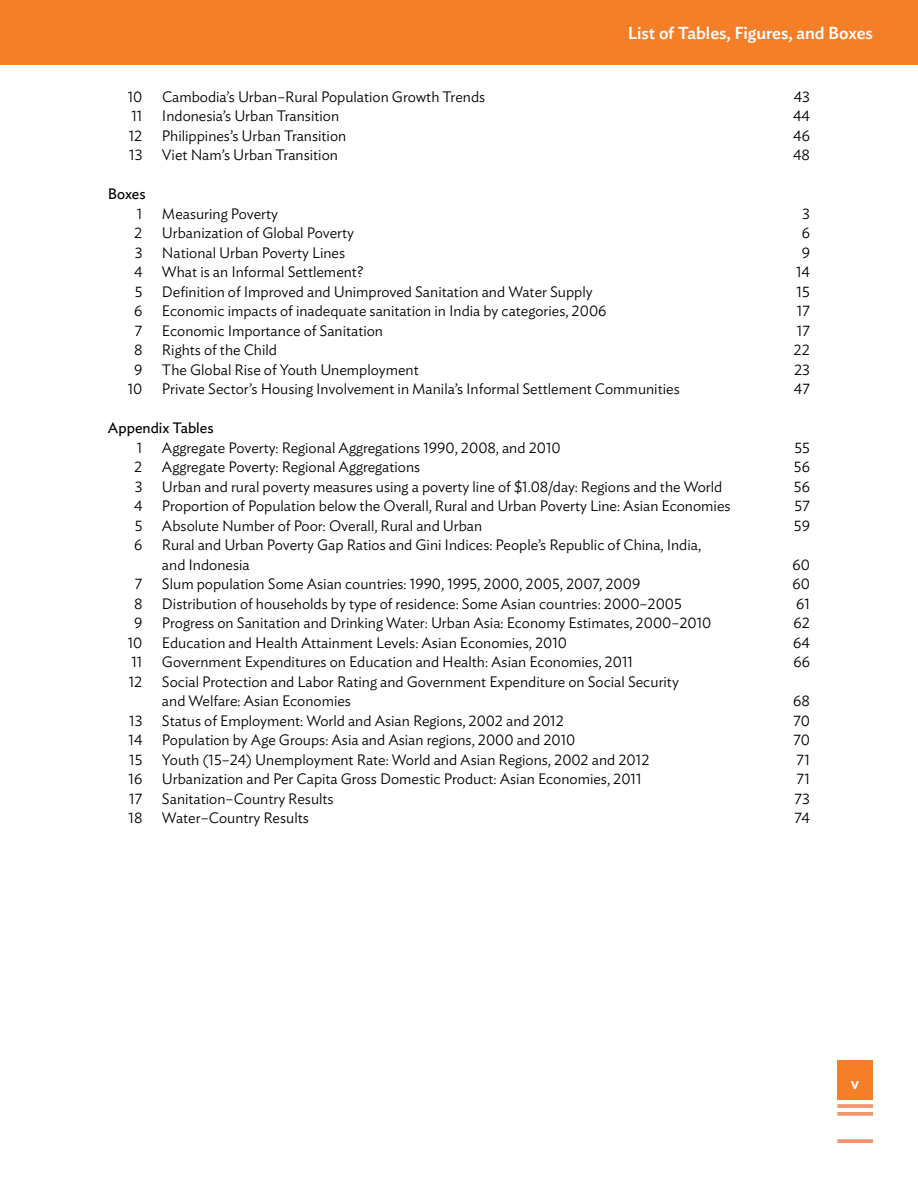
<style>
.page{position:relative;width:918px;height:1188px;background:#fff}
.page>*{position:absolute;margin:0;border:0;box-sizing:border-box;transform-origin:0 0}
.t1{font:500 17.25px "Ideal Sans";color:#fff}
.t2{font:500 16.8px "Ideal Sans";color:#fff}
.t3{font:300 15px/19.5px "Ideal Sans";color:#000}
.t4{font:15px "Ideal Sans";color:#000}
</style>
<div class="page">
<div style="left:837px;top:1060px;width:36px;height:40px;background:#f57e29"></div>
<svg style="left:837px;top:1104px;width:36px;height:4px"></svg>
<svg style="left:837px;top:1112px;width:36px;height:4px"></svg>
<svg style="left:837px;top:1139px;width:36px;height:4px"></svg>
<div style="left:0;top:0;width:918px;height:65px;background:#f57e29"></div>
<p class="t1" style="left:628px;top:20px;width:247px">List of Tables, Figures, and Boxes</p>
<p class="t3" style="left:128px;top:86px;width:16px">10</p>
<p class="t3" style="left:162px;top:86px;width:325px">Cambodia’s Urban–Rural Population Growth Trends</p>
<p class="t3" style="left:794px;top:86px;width:18px">43</p>
<p class="t3" style="left:131px;top:105px;width:13px">11</p>
<p class="t3" style="left:162px;top:105px;width:179px">Indonesia’s Urban Transition</p>
<p class="t3" style="left:793px;top:105px;width:18px">44</p>
<p class="t3" style="left:129px;top:125px;width:15px">12</p>
<p class="t3" style="left:162px;top:125px;width:186px">Philippines’s Urban Transition</p>
<p class="t3" style="left:793px;top:125px;width:18px">46</p>
<p class="t3" style="left:129px;top:144px;width:15px">13</p>
<p class="t3" style="left:162px;top:144px;width:177px">Viet Nam’s Urban Transition</p>
<p class="t3" style="left:793px;top:144px;width:18px">48</p>
<p class="t4" style="left:108px;top:183px;width:39px">Boxes</p>
<p class="t3" style="left:137px;top:203px;width:7px">1</p>
<p class="t3" style="left:162px;top:203px;width:118px">Measuring Poverty</p>
<p class="t3" style="left:802px;top:203px;width:9px">3</p>
<p class="t3" style="left:134px;top:222px;width:10px">2</p>
<p class="t3" style="left:162px;top:222px;width:194px">Urbanization of Global Poverty</p>
<p class="t3" style="left:802px;top:222px;width:10px">6</p>
<p class="t3" style="left:135px;top:242px;width:9px">3</p>
<p class="t3" style="left:162px;top:242px;width:185px">National Urban Poverty Lines</p>
<p class="t3" style="left:802px;top:242px;width:10px">9</p>
<p class="t3" style="left:134px;top:261px;width:10px">4</p>
<p class="t3" style="left:162px;top:261px;width:203px">What is an Informal Settlement?</p>
<p class="t3" style="left:796px;top:261px;width:15px">14</p>
<p class="t3" style="left:135px;top:281px;width:9px">5</p>
<p class="t3" style="left:162px;top:281px;width:432px">Definition of Improved and Unimproved Sanitation and Water Supply</p>
<p class="t3" style="left:797px;top:281px;width:15px">15</p>
<p class="t3" style="left:134px;top:300px;width:10px">6</p>
<p class="t3" style="left:162px;top:300px;width:446px">Economic impacts of inadequate sanitation in India by categories, 2006</p>
<p class="t3" style="left:797px;top:300px;width:15px">17</p>
<p class="t3" style="left:135px;top:320px;width:9px">7</p>
<p class="t3" style="left:162px;top:320px;width:223px">Economic Importance of Sanitation</p>
<p class="t3" style="left:797px;top:320px;width:15px">17</p>
<p class="t3" style="left:134px;top:339px;width:10px">8</p>
<p class="t3" style="left:162px;top:339px;width:117px">Rights of the Child</p>
<p class="t3" style="left:794px;top:339px;width:18px">22</p>
<p class="t3" style="left:134px;top:359px;width:10px">9</p>
<p class="t3" style="left:162px;top:359px;width:258px">The Global Rise of Youth Unemployment</p>
<p class="t3" style="left:794px;top:359px;width:17px">23</p>
<p class="t3" style="left:128px;top:378px;width:16px">10</p>
<p class="t3" style="left:162px;top:378px;width:519px">Private Sector’s Housing Involvement in Manila’s Informal Settlement Communities</p>
<p class="t3" style="left:794px;top:378px;width:18px">47</p>
<p class="t4" style="left:108px;top:417px;width:107px">Appendix Tables</p>
<p class="t3" style="left:137px;top:437px;width:7px">1</p>
<p class="t3" style="left:162px;top:437px;width:400px">Aggregate Poverty: Regional Aggregations 1990, 2008, and 2010</p>
<p class="t3" style="left:794px;top:437px;width:17px">55</p>
<p class="t3" style="left:134px;top:456px;width:10px">2</p>
<p class="t3" style="left:162px;top:456px;width:260px">Aggregate Poverty: Regional Aggregations</p>
<p class="t3" style="left:794px;top:456px;width:18px">56</p>
<p class="t3" style="left:135px;top:476px;width:9px">3</p>
<p class="t3" style="left:162px;top:476px;width:562px">Urban and rural poverty measures using a poverty line of $1.08/day: Regions and the World</p>
<p class="t3" style="left:794px;top:476px;width:18px">56</p>
<p class="t3" style="left:134px;top:495px;width:10px">4</p>
<p class="t3" style="left:162px;top:495px;width:570px">Proportion of Population below the Overall, Rural and Urban Poverty Line: Asian Economies</p>
<p class="t3" style="left:795px;top:495px;width:17px">57</p>
<p class="t3" style="left:135px;top:515px;width:9px">5</p>
<p class="t3" style="left:162px;top:515px;width:322px">Absolute Number of Poor: Overall, Rural and Urban</p>
<p class="t3" style="left:794px;top:515px;width:18px">59</p>
<p class="t3" style="left:134px;top:534px;width:10px">6</p>
<p class="t3" style="left:162px;top:534px;width:541px">Rural and Urban Poverty Gap Ratios and Gini Indices: People’s Republic of China, India, and Indonesia</p>
<p class="t3" style="left:792px;top:554px;width:19px">60</p>
<p class="t3" style="left:135px;top:573px;width:9px">7</p>
<p class="t3" style="left:162px;top:573px;width:480px">Slum population Some Asian countries: 1990, 1995, 2000, 2005, 2007, 2009</p>
<p class="t3" style="left:792px;top:573px;width:19px">60</p>
<p class="t3" style="left:134px;top:593px;width:10px">8</p>
<p class="t3" style="left:162px;top:593px;width:521px">Distribution of households by type of residence: Some Asian countries: 2000–2005</p>
<p class="t3" style="left:796px;top:593px;width:15px">61</p>
<p class="t3" style="left:134px;top:612px;width:10px">9</p>
<p class="t3" style="left:162px;top:612px;width:551px">Progress on Sanitation and Drinking Water: Urban Asia: Economy Estimates, 2000–2010</p>
<p class="t3" style="left:794px;top:612px;width:18px">62</p>
<p class="t3" style="left:128px;top:632px;width:16px">10</p>
<p class="t3" style="left:162px;top:632px;width:407px">Education and Health Attainment Levels: Asian Economies, 2010</p>
<p class="t3" style="left:793px;top:632px;width:18px">64</p>
<p class="t3" style="left:131px;top:651px;width:13px">11</p>
<p class="t3" style="left:162px;top:651px;width:473px">Government Expenditures on Education and Health: Asian Economies, 2011</p>
<p class="t3" style="left:793px;top:651px;width:18px">66</p>
<p class="t3" style="left:129px;top:671px;width:15px">12</p>
<p class="t3" style="left:162px;top:671px;width:518px">Social Protection and Labor Rating and Government Expenditure on Social Security and Welfare: Asian Economies</p>
<p class="t3" style="left:793px;top:690px;width:18px">68</p>
<p class="t3" style="left:129px;top:710px;width:15px">13</p>
<p class="t3" style="left:162px;top:710px;width:404px">Status of Employment: World and Asian Regions, 2002 and 2012</p>
<p class="t3" style="left:793px;top:710px;width:18px">70</p>
<p class="t3" style="left:129px;top:729px;width:15px">14</p>
<p class="t3" style="left:162px;top:729px;width:415px">Population by Age Groups: Asia and Asian regions, 2000 and 2010</p>
<p class="t3" style="left:793px;top:729px;width:18px">70</p>
<p class="t3" style="left:129px;top:749px;width:15px">15</p>
<p class="t3" style="left:162px;top:749px;width:489px">Youth (15–24) Unemployment Rate: World and Asian Regions, 2002 and 2012</p>
<p class="t3" style="left:797px;top:749px;width:15px">71</p>
<p class="t3" style="left:129px;top:768px;width:15px">16</p>
<p class="t3" style="left:162px;top:768px;width:481px">Urbanization and Per Capita Gross Domestic Product: Asian Economies, 2011</p>
<p class="t3" style="left:797px;top:768px;width:15px">71</p>
<p class="t3" style="left:129px;top:788px;width:15px">17</p>
<p class="t3" style="left:162px;top:788px;width:173px">Sanitation–Country Results</p>
<p class="t3" style="left:795px;top:788px;width:17px">73</p>
<p class="t3" style="left:129px;top:807px;width:15px">18</p>
<p class="t3" style="left:162px;top:807px;width:148px">Water–Country Results</p>
<p class="t3" style="left:795px;top:807px;width:17px">74</p>
<p class="t2" style="left:851px;top:1070px;width:10px">v</p>
</div>
